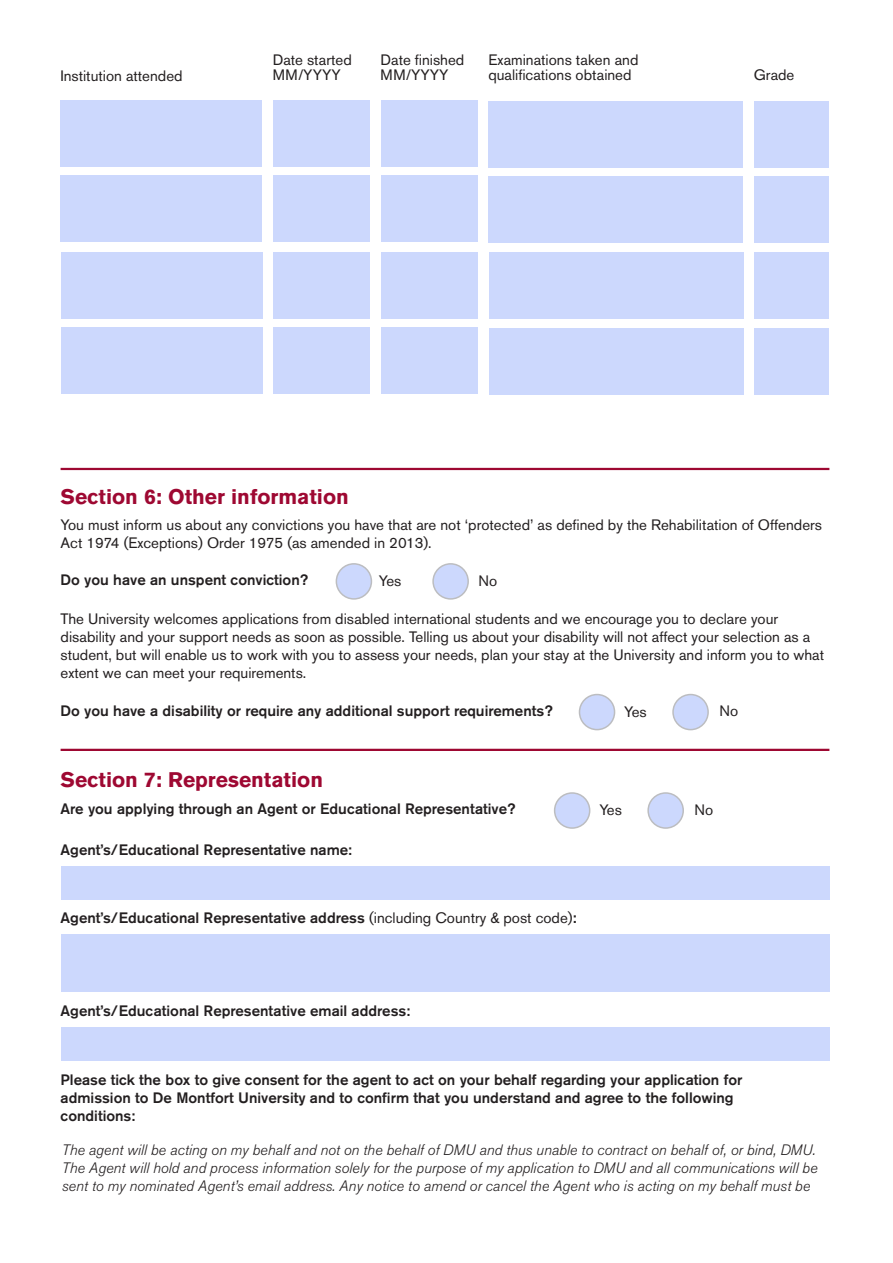
<style>
.page{position:relative;width:893px;height:1263px;background:#fff}
.page>*{position:absolute;margin:0;border:0;box-sizing:border-box;transform-origin:0 0}
.t1{font:700 21px "Akzidenz Grotesk Pro";color:#9e0832}
.t2{font:15px/18px "Akzidenz Grotesk Pro";color:#231f20}
.t3{font:500 15px "Akzidenz Grotesk Pro";color:#231f20}
.t4{font:italic 300 15px "Akzidenz Grotesk Pro";color:#231f20}
.s1{font-weight:400}
</style>
<div class="page">
<div style="left:579px;top:694px;width:36px;height:36px;background:#ccd8fd;border-radius:50%"></div>
<div style="left:579px;top:694px;width:36px;height:36px;border:2px solid #bcbdc0;border-radius:50%"></div>
<div style="left:673px;top:694px;width:35px;height:36px;background:#ccd8fd;border-radius:50%"></div>
<div style="left:672px;top:694px;width:37px;height:36px;border:2px solid #bcbdc0;border-radius:50%"></div>
<div style="left:336px;top:564px;width:35px;height:35px;background:#ccd8fd;border-radius:50%"></div>
<div style="left:336px;top:563px;width:36px;height:37px;border:2px solid #bcbdc0;border-radius:50%"></div>
<div style="left:433px;top:564px;width:35px;height:35px;background:#ccd8fd;border-radius:50%"></div>
<div style="left:432px;top:563px;width:37px;height:37px;border:2px solid #bcbdc0;border-radius:50%"></div>
<div style="left:61px;top:866px;width:768px;height:33px;background:#ccd8fd"></div>
<div style="left:61px;top:934px;width:768px;height:57px;background:#ccd8fd"></div>
<div style="left:61px;top:1027px;width:768px;height:33px;background:#ccd8fd"></div>
<div style="left:60px;top:100px;width:202px;height:66px;background:#ccd8fd"></div>
<div style="left:273px;top:100px;width:97px;height:66px;background:#ccd8fd"></div>
<div style="left:381px;top:100px;width:96px;height:66px;background:#ccd8fd"></div>
<div style="left:488px;top:101px;width:255px;height:66px;background:#ccd8fd"></div>
<div style="left:754px;top:101px;width:75px;height:66px;background:#ccd8fd"></div>
<div style="left:60px;top:176px;width:202px;height:66px;background:#ccd8fd"></div>
<div style="left:273px;top:176px;width:97px;height:66px;background:#ccd8fd"></div>
<div style="left:381px;top:176px;width:96px;height:66px;background:#ccd8fd"></div>
<div style="left:488px;top:176px;width:255px;height:67px;background:#ccd8fd"></div>
<div style="left:754px;top:176px;width:75px;height:67px;background:#ccd8fd"></div>
<div style="left:61px;top:252px;width:201px;height:66px;background:#ccd8fd"></div>
<div style="left:273px;top:252px;width:97px;height:66px;background:#ccd8fd"></div>
<div style="left:381px;top:252px;width:97px;height:66px;background:#ccd8fd"></div>
<div style="left:489px;top:253px;width:254px;height:66px;background:#ccd8fd"></div>
<div style="left:754px;top:253px;width:75px;height:66px;background:#ccd8fd"></div>
<div style="left:61px;top:327px;width:201px;height:67px;background:#ccd8fd"></div>
<div style="left:273px;top:327px;width:97px;height:67px;background:#ccd8fd"></div>
<div style="left:381px;top:327px;width:97px;height:67px;background:#ccd8fd"></div>
<div style="left:489px;top:328px;width:254px;height:67px;background:#ccd8fd"></div>
<div style="left:754px;top:328px;width:75px;height:67px;background:#ccd8fd"></div>
<hr style="left:61px;top:749px;width:768px;height:2px;background:#9e0832">
<hr style="left:61px;top:468px;width:768px;height:2px;background:#9e0832">
<div style="left:555px;top:793px;width:35px;height:35px;background:#ccd8fd;border-radius:50%"></div>
<div style="left:554px;top:792px;width:36px;height:37px;border:2px solid #bcbdc0;border-radius:50%"></div>
<div style="left:648px;top:793px;width:35px;height:35px;background:#ccd8fd;border-radius:50%"></div>
<div style="left:647px;top:792px;width:37px;height:37px;border:2px solid #bcbdc0;border-radius:50%"></div>
<p class="t2" style="left:60px;top:66px;width:124px">Institution attended</p>
<p class="t2" style="left:273px;top:51px;width:81px">Date started</p>
<p class="t2" style="left:273px;top:66px;width:70px">MM/YYYY</p>
<p class="t2" style="left:381px;top:51px;width:85px">Date finished</p>
<p class="t2" style="left:381px;top:66px;width:70px">MM/YYYY</p>
<p class="t2" style="left:488px;top:51px;width:152px">Examinations taken and</p>
<p class="t2" style="left:488px;top:66px;width:145px">qualifications obtained</p>
<p class="t2" style="left:754px;top:66px;width:42px">Grade</p>
<p class="t1" style="left:61px;top:483px;width:290px">Section 6: Other information</p>
<p class="t2" style="left:61px;top:516px;width:763px">You must inform us about any convictions you have that are not ‘protected’ as defined by the Rehabilitation of Offenders<br>Act 1974 (Exceptions) Order 1975 (as amended in 2013).</p>
<p class="t3" style="left:61px;top:570px;width:249px">Do you have an unspent conviction?</p>
<p class="t2" style="left:379px;top:571px;width:24px">Yes</p>
<p class="t2" style="left:478px;top:571px;width:20px">No</p>
<p class="t2" style="left:61px;top:610px;width:719px">The University welcomes applications from disabled international students and we encourage you to declare your</p>
<p class="t2" style="left:61px;top:628px;width:751px">disability and your support needs as soon as possible. Telling us about your disability will not affect your selection as a</p>
<p class="t2" style="left:61px;top:646px;width:765px">student, but will enable us to work with you to assess your needs, plan your stay at the University and inform you to what</p>
<p class="t2" style="left:61px;top:664px;width:247px">extent we can meet your requirements.</p>
<p class="t3" style="left:61px;top:701px;width:494px">Do you have a disability or require any additional support requirements?</p>
<p class="t2" style="left:624px;top:702px;width:24px">Yes</p>
<p class="t2" style="left:719px;top:702px;width:20px">No</p>
<p class="t1" style="left:61px;top:765px;width:264px">Section 7: Representation</p>
<p class="t3" style="left:61px;top:799px;width:457px">Are you applying through an Agent or Educational Representative?</p>
<p class="t3" style="left:61px;top:840px;width:293px">Agent’s/Educational Representative name:</p>
<p class="t3" style="left:61px;top:908px;width:517px">Agent’s/Educational Representative address <span class="s1">(including Country &amp; post code)</span>:</p>
<p class="t2" style="left:599px;top:801px;width:24px">Yes</p>
<p class="t2" style="left:695px;top:800px;width:20px">No</p>
<p class="t3" style="left:61px;top:1001px;width:351px">Agent’s/Educational Representative email address:</p>
<p class="t3" style="left:61px;top:1070px;width:683px">Please tick the box to give consent for the agent to act on your behalf regarding your application for</p>
<p class="t3" style="left:61px;top:1088px;width:675px">admission to De Montfort University and to confirm that you understand and agree to the following</p>
<p class="t3" style="left:61px;top:1106px;width:76px">conditions:</p>
<p class="t4" style="left:62px;top:1139px;width:755px">The agent will be acting on my behalf and not on the behalf of DMU and thus unable to contract on behalf of, or bind, DMU.</p>
<p class="t4" style="left:62px;top:1157px;width:757px">The Agent will hold and process information solely for the purpose of my application to DMU and all communications will be</p>
<p class="t4" style="left:62px;top:1175px;width:750px">sent to my nominated Agent’s email address. Any notice to amend or cancel the Agent who is acting on my behalf must be</p>
</div>
